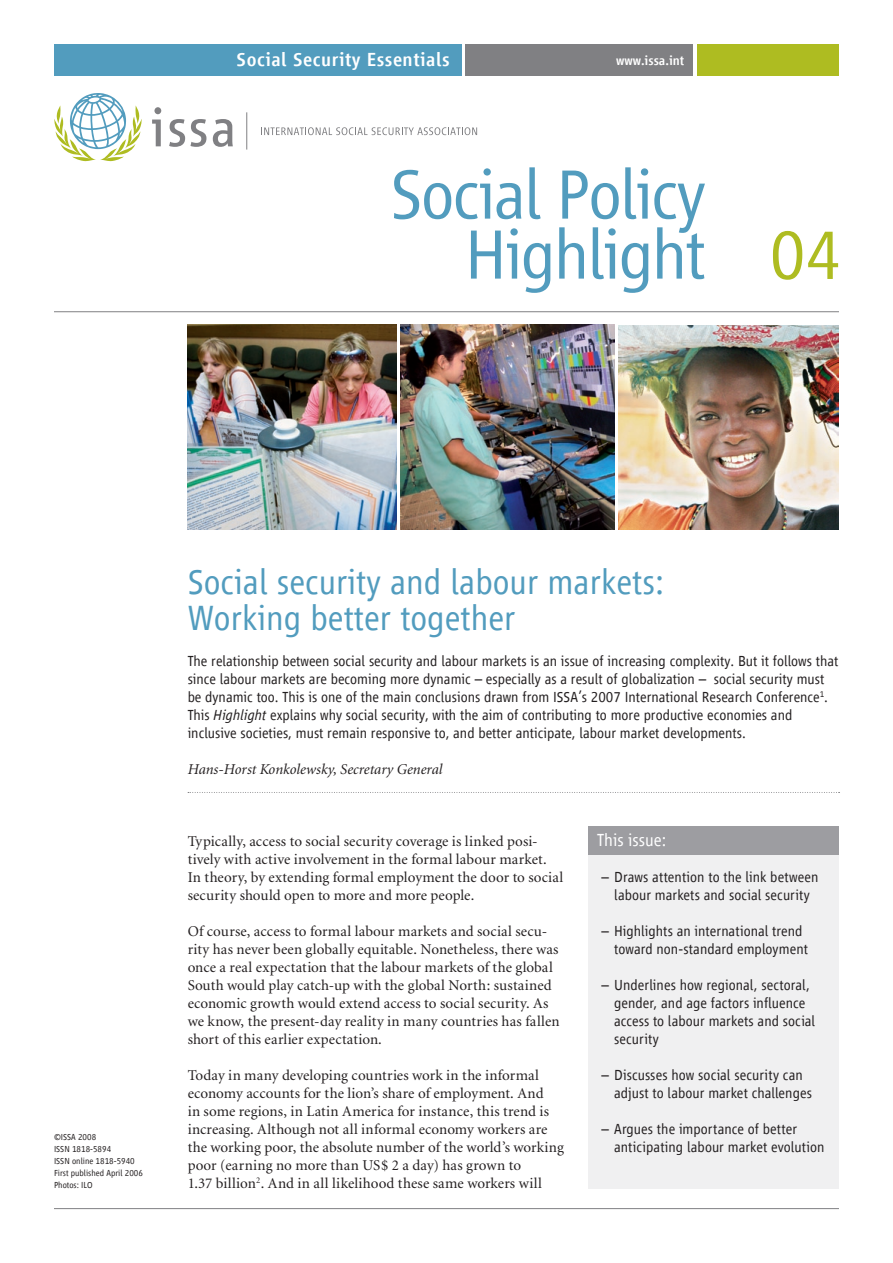
<style>
.page{position:relative;width:893px;height:1263px;background:#fff}
.page>*{position:absolute;margin:0;border:0;box-sizing:border-box;transform-origin:0 0}
.t1{font:300 72px/60px "Vialog LT Com";letter-spacing:-.025em;color:#529cbe}
.t2{font:300 36px/36px "Vialog LT Com";color:#529cbe}
.t3{font:500 19.5px "Vialog LT Com";letter-spacing:.025em;color:#fff}
.t4{font:300 18px "Vialog LT Com";color:#fff}
.t5{font:15px/18px "Minion";letter-spacing:.01em;color:#231f20}
.t6{font:300 15px/18px "Vialog LT Com";color:#231f20}
.t7{font:italic 15px "Minion";color:#231f20}
.t8{font:500 13.5px "Vialog LT Com";color:#fff}
.t9{font:300 9px/12px "Vialog LT Com";color:#231f20}
.s1{color:#aebc21}
.s2{font-style:italic}
</style>
<div class="page">
<div style="left:589px;top:846px;width:250px;height:342px;background:#f0f0f1"></div>
<hr style="left:54px;top:311px;width:785px;height:1px;background:#808083">
<div style="left:589px;top:826px;width:250px;height:29px;background:#9d9da1"></div>
<hr style="left:54px;top:1208px;width:785px;height:1px;background:#808083">
<svg style="left:188px;top:792px;width:652px;height:1px"></svg>
<div style="left:697px;top:44px;width:142px;height:32px;background:#aebc21"></div>
<div style="left:466px;top:44px;width:227px;height:32px;background:#808083"></div>
<div style="left:54px;top:44px;width:407px;height:32px;background:#529cbe"></div>
<img style="left:400px;top:324px;width:214px;height:205px">
<img style="left:188px;top:324px;width:208px;height:205px">
<img style="left:619px;top:326px;width:219px;height:203px">
<svg style="left:54px;top:93px;width:88px;height:68px"></svg>
<svg style="left:152px;top:107px;width:81px;height:40px"></svg>
<svg style="left:261px;top:127px;width:216px;height:8px"></svg>
<hr style="left:246px;top:112px;width:1px;height:38px;background:#808083">
<h3 class="t3" style="left:237px;top:49px;width:215px">Social Security Essentials</h3>
<p class="t8" style="left:616px;top:53px;width:70px">www.issa.int</p>
<h1 class="t1" style="left:465px;top:165px;width:378px;text-indent:-74px">Social Policy<br>Highlight <span class="s1">04</span></h1>
<p class="t9" style="left:54px;top:1131px;width:91px">©ISSA 2008<br>ISSN 1818-5894<br>ISSN online 1818-5940<br>First published April 2006<br>Photos: ILO</p>
<h2 class="t2" style="left:188px;top:564px;width:478px">Social security and labour markets:<br>Working better together</h2>
<p class="t6" style="left:188px;top:652px;width:652px">The relationship between social security and labour markets is an issue of increasing complexity. But it follows that since labour markets are becoming more dynamic – especially as a result of globalization – social security must be dynamic too. This is one of the main conclusions drawn from ISSA’s 2007 International Research Conference<sup>1</sup>.<br>This <span class="s2">Highlight</span> explains why social security, with the aim of contributing to more productive economies and inclusive societies, must remain responsive to, and better anticipate, labour market developments.</p>
<p class="t7" style="left:188px;top:762px;width:256px">Hans-Horst Konkolewsky, Secretary General</p>
<p class="t5" style="left:188px;top:833px;width:377px">Typically, access to social security coverage is linked posi&shy;tively with active involvement in the formal labour market.<br>In theory, by extending formal employment the door to social security should open to more and more people.</p>
<p class="t5" style="left:188px;top:923px;width:373px">Of course, access to formal labour markets and social secu&shy;rity has never been globally equitable. Nonetheless, there was once a real expectation that the labour markets of the global South would play catch-up with the global North: sustained economic growth would extend access to social security. As we know, the present-day reality in many countries has fallen short of this earlier expectation.</p>
<p class="t5" style="left:188px;top:1067px;width:378px">Today in many developing countries work in the informal economy accounts for the lion’s share of employment. And<br>in some regions, in Latin America for instance, this trend is increasing. Although not all informal economy workers are the working poor, the absolute number of the world’s working poor (earning no more than US$ 2 a day) has grown to<br>1.37 billion<sup>2</sup>. And in all likelihood these same workers will</p>
<p class="t4" style="left:597px;top:830px;width:71px">This issue:</p>
<p class="t6" style="left:601px;top:868px;width:218px;text-align:center">– Draws attention to the link between labour markets and social security</p>
<p class="t6" style="left:614px;top:922px;width:195px;text-indent:-13px">– Highlights an international trend toward non-standard employment</p>
<p class="t6" style="left:614px;top:976px;width:203px;text-indent:-13px">– Underlines how regional, sectoral, gender, and age factors influence access to labour markets and social security</p>
<p class="t6" style="left:614px;top:1066px;width:199px;text-indent:-13px">– Discusses how social security can adjust to labour market challenges</p>
<p class="t6" style="left:614px;top:1120px;width:212px;text-indent:-13px">– Argues the importance of better anticipating labour market evolution</p>
</div>
